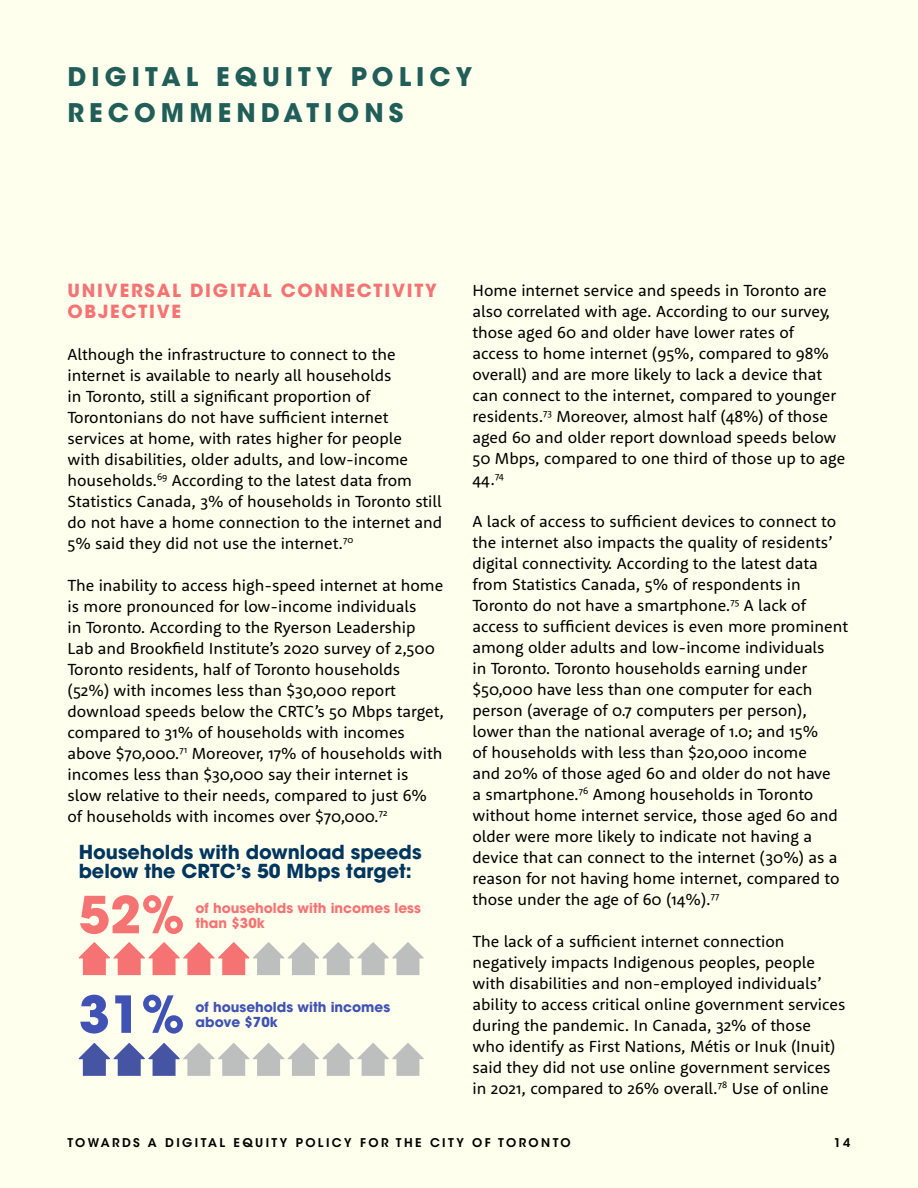
<style>
.page{position:relative;width:918px;height:1188px;background:#ffe}
.page>*{position:absolute;margin:0;border:0;box-sizing:border-box;transform-origin:0 0}
.t1{font:700 50.7px "Avant Garde LT";color:#f57373}
.t2{font:700 50.7px "Avant Garde LT";color:#4052b3}
.Section_Header{font:700 25.5px/36px "ITC Avant Garde Std";letter-spacing:.2em;color:#215e59}
.t3{font:700 19.2px/19.2px "Avant Garde LT";color:#00365e}
.Section_Header_2{font:700 18px/21px "ITC Avant Garde Std";letter-spacing:.1em;color:#f57373}
.t4{font:16.5px/21px "Rooney Sans";color:#000}
.t5{font:700 13.65px/15px "ITC Avant Garde Pro";color:#f57373}
.t6{font:700 13.65px/15px "ITC Avant Garde Pro";color:#4052b3}
.t7{font:600 12px "ITC Avant Garde Std";letter-spacing:.2em;color:#000}
</style>
<div class="page">
<svg style="left:79px;top:942px;width:345px;height:33px"></svg>
<svg style="left:79px;top:1043px;width:345px;height:33px"></svg>
<p class="Section_Header" style="left:68px;top:59px;width:406px">DIGITAL EQUITY POLICY<br>RECOMMENDATIONS</p>
<p class="Section_Header_2" style="left:68px;top:280px;width:371px">UNIVERSAL DIGITAL CONNECTIVITY<br>OBJECTIVE</p>
<p class="t4" style="left:68px;top:343px;width:376px">Although the infrastructure to connect to the internet is available to nearly all households<br>in Toronto, still a significant proportion of Torontonians do not have sufficient internet services at home, with rates higher for people<br>with disabilities, older adults, and low-income households.<sup>69</sup> According to the latest data from Statistics Canada, 3% of households in Toronto still do not have a home connection to the internet and 5% said they did not use the internet.<sup>70</sup></p>
<p class="t4" style="left:68px;top:574px;width:378px">The inability to access high-speed internet at home is more pronounced for low-income individuals<br>in Toronto. According to the Ryerson Leadership Lab and Brookfield Institute’s 2020 survey of 2,500<br>Toronto residents, half of Toronto households (52%) with incomes less than $30,000 report download speeds below the CRTC’s 50 Mbps target, compared to 31% of households with incomes above $70,000.<sup>71</sup> Moreover, 17% of households with incomes less than $30,000 say their internet is slow relative to their needs, compared to just 6% of households with incomes over $70,000.<sup>72</sup></p>
<p class="t3" style="left:79px;top:842px;width:344px">Households with download speeds below the CRTC’s 50 Mbps target:</p>
<p class="t5" style="left:195px;top:900px;width:227px">of households with incomes less than $30k</p>
<p class="t1" style="left:79px;top:882px;width:108px">52%</p>
<p class="t2" style="left:79px;top:981px;width:108px">31%</p>
<p class="t6" style="left:195px;top:1000px;width:196px">of households with incomes above $70k</p>
<p class="t4" style="left:472px;top:279px;width:374px">Home internet service and speeds in Toronto are also correlated with age. According to our survey, those aged 60 and older have lower rates of<br>access to home internet (95%, compared to 98% overall) and are more likely to lack a device that can connect to the internet, compared to younger residents.<sup>73</sup> Moreover, almost half (48%) of those aged 60 and older report download speeds below 50 Mbps, compared to one third of those up to age 44.<sup>74</sup></p>
<p class="t4" style="left:472px;top:510px;width:377px">A lack of access to sufficient devices to connect to the internet also impacts the quality of residents’ digital connectivity. According to the latest data from Statistics Canada, 5% of respondents in Toronto do not have a smartphone.<sup>75</sup> A lack of access to sufficient devices is even more prominent among older adults and low-income individuals<br>in Toronto. Toronto households earning under $50,000 have less than one computer for each person (average of 0.7 computers per person), lower than the national average of 1.0; and 15%<br>of households with less than $20,000 income<br>and 20% of those aged 60 and older do not have<br>a smartphone.<sup>76</sup> Among households in Toronto without home internet service, those aged 60 and older were more likely to indicate not having a device that can connect to the internet (30%) as a reason for not having home internet, compared to those under the age of 60 (14%).<sup>77</sup></p>
<p class="t4" style="left:472px;top:930px;width:375px">The lack of a sufficient internet connection negatively impacts Indigenous peoples, people with disabilities and non-employed individuals’ ability to access critical online government services during the pandemic. In Canada, 32% of those who identify as First Nations, Métis or Inuk (Inuit) said they did not use online government services in 2021, compared to 26% overall.<sup>78</sup> Use of online</p>
<p class="t7" style="left:68px;top:1135px;width:505px">TOWARDS A DIGITAL EQUITY POLICY FOR THE CITY OF TORONTO</p>
<p class="t7" style="left:834px;top:1135px;width:18px">14</p>
</div>
